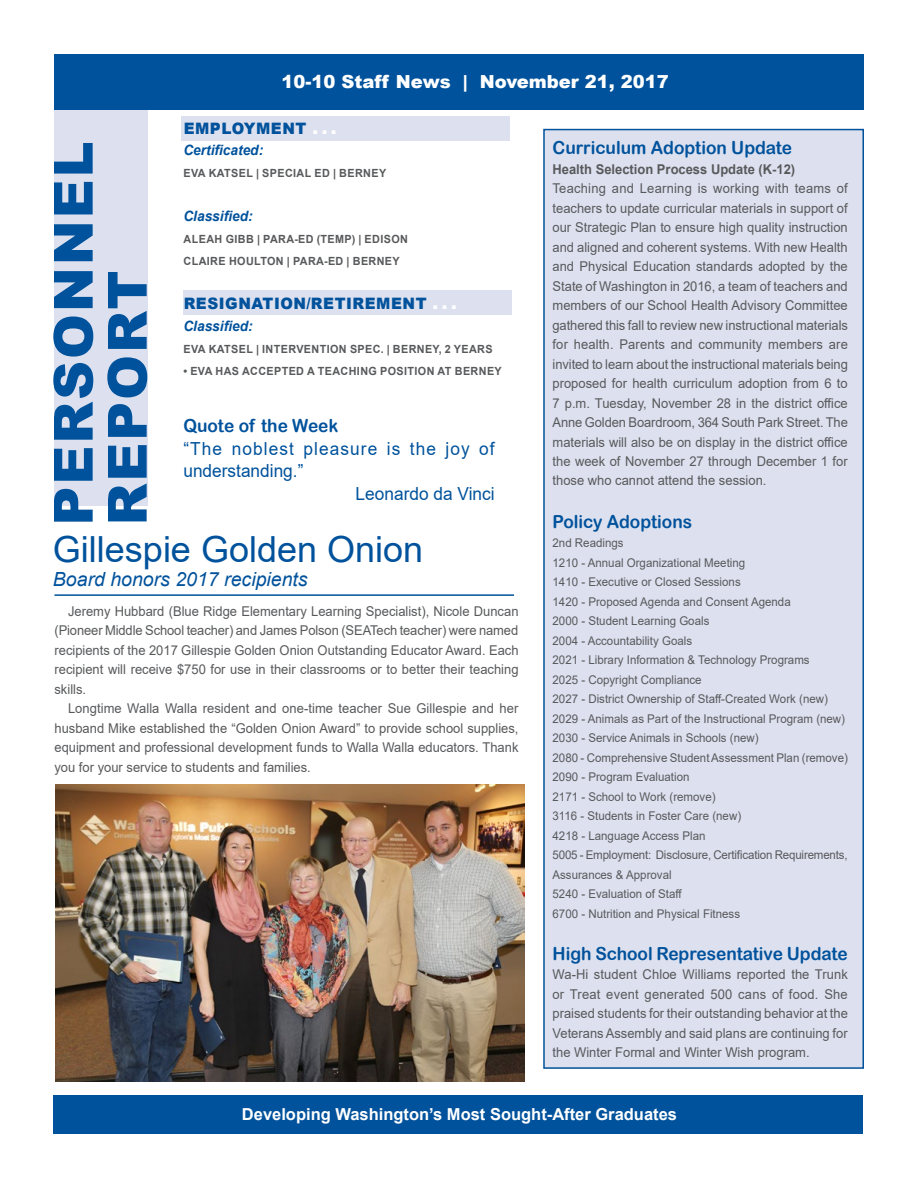
<style>
.page{position:relative;width:918px;height:1188px;background:#fff}
.page>*{position:absolute;margin:0;border:0;box-sizing:border-box;transform-origin:0 0}
.t1{font:900 54px/54px "Arial";letter-spacing:.035em;color:#00529c}
.t2{font:36px "Arial";color:#00529c}
.t3{font:italic 19.5px "Arial";color:#00529c}
.t4{font:18px "Arial Rounded MT Bold";color:#00529c;scale:.96 1}
.t5{font:18px "Arial";color:#00529c;scale:.96 1}
.t6{font:900 18px "Arial";color:#fff}
.t7{font:18px "Arial";letter-spacing:.065em;color:#00529c;scale:.96 1}
.t8{font:700 16.5px "Arial";color:#fff}
.t9{font:900 15.75px "Arial";letter-spacing:.035em;color:#00529c;scale:.96 1}
.t10{font:italic 700 14.25px "Arial";color:#00529c;scale:.96 1}
.t11{font:13.5px/19.5px "Arial";color:#58595b;text-align:justify;scale:.96 1}
.t12{font:700 13.5px "Arial";color:#58595b;scale:.96 1}
.t13{font:12px/19.5px "Arial";color:#58595b;scale:.96 1}
.t14{font:700 11.25px/21.9px "Arial";letter-spacing:.035em;color:#58595b;scale:.96 1}
.s1{font-size:18px;color:#fff}
</style>
<div class="page">
<div style="left:54px;top:110px;width:94px;height:396px;background:#dde1ef"></div>
<div style="left:53px;top:1095px;width:810px;height:39px;background:#00529c"></div>
<div style="left:54px;top:54px;width:810px;height:56px;background:#00529c"></div>
<div style="left:181px;top:117px;width:329px;height:24px;background:#dde1ef"></div>
<hr style="left:54px;top:594px;width:460px;height:2px;background:#00529c">
<div style="left:543px;top:129px;width:321px;height:940px;background:#dde1ef;border:2px solid #00529c"></div>
<img style="left:56px;top:784px;width:469px;height:297px">
<div style="left:183px;top:290px;width:329px;height:25px;background:#dde1ef"></div>
<h3 class="t6" style="left:281px;top:69px;width:389px">10-10 STAFF NEWS | NOVEMBER 21, 2017</h3>
<h1 class="t1" style="left:45px;top:526px;width:386px;rotate:-90deg">PERSONNEL<br>REPORT</h1>
<p class="t9" style="left:184px;top:116px;width:161px">EMPLOYMENT <span class="s1">...</span></p>
<p class="t10" style="left:183px;top:141px;width:85px">Certificated:</p>
<p class="t14" style="left:184px;top:163px;width:213px">EVA KATSEL | SPECIAL ED | BERNEY</p>
<p class="t10" style="left:183px;top:207px;width:74px">Classified:</p>
<p class="t14" style="left:184px;top:228px;width:235px">ALEAH GIBB | PARA-ED (TEMP) | EDISON<br>C LAIRE HOULTON | PARA-ED | BERNEY</p>
<p class="t9" style="left:184px;top:292px;width:58px">RESIGNA</p>
<p class="t9" style="left:263px;top:292px;width:204px">TION/RETIREMENT <span class="s1">. . .</span></p>
<p class="t10" style="left:183px;top:317px;width:74px">Classified:</p>
<p class="t14" style="left:184px;top:338px;width:322px">EVA KATSEL | INTERVENTION SPEC. | BERNEY, 2 YEARS</p>
<p class="t14" style="left:183px;top:360px;width:333px">• EVA HAS ACCEPTED A TEACHING POSITION AT BERNEY</p>
<h3 class="t4" style="left:183px;top:415px;width:163px">Quote of the Week</h3>
<h3 class="t7" style="left:183px;top:436px;width:326px">“The noblest pleasure is the joy of</h3>
<h3 class="t5" style="left:183px;top:459px;width:127px">understanding.”</h3>
<h3 class="t5" style="left:356px;top:481px;width:146px">Leonardo da Vinci</h3>
<h2 class="t2" style="left:53px;top:525px;width:372px">Gillespie Golden Onion</h2>
<h3 class="t3" style="left:53px;top:566px;width:256px">Board honors 2017 recipients</h3>
<p class="t11" style="left:54px;top:601px;width:485px;text-indent:14px">Jeremy Hubbard (Blue Ridge Elementary Learning Specialist), Nicole Duncan (Pioneer Middle School teacher) and James Polson (SEATech teacher) were named recipients of the 2017 Gillespie Golden Onion Outstanding Educator Award. Each recipient will receive $750 for use in their classrooms or to better their teaching skills.</p>
<p class="t11" style="left:54px;top:699px;width:485px;text-indent:14px">Longtime Walla Walla resident and one-time teacher Sue Gillespie and her husband Mike established the “Golden Onion Award” to provide school supplies, equipment and professional development funds to Walla Walla educators. Thank you for your service to students and families.</p>
<h3 class="t4" style="left:553px;top:137px;width:251px">Curriculum Adoption Update</h3>
<p class="t12" style="left:553px;top:159px;width:254px">HEALTH SELECTION PROCESS UPDATE (K-12)</p>
<p class="t11" style="left:553px;top:179px;width:309px">Teaching and Learning is working with teams of teachers to update curricular materials in support of our Strategic Plan to ensure high quality instruction and aligned and coherent systems. With new Health and Physical Education standards adopted by the State of Washington in 2016, a team of teachers and members of our School Health Advisory Committee gathered this fall to review new instructional materials for health. Parents and community members are invited to learn about the instructional materials being proposed for health curriculum adoption from 6 to 7 p.m. Tuesday, November 28 in the district office Anne Golden Boardroom, 364 South Park Street. The materials will also be on display in the district office the week of November 27 through December 1 for those who cannot attend the session.</p>
<h3 class="t4" style="left:553px;top:511px;width:147px">Policy Adoptions</h3>
<p class="t13" style="left:553px;top:533px;width:309px">2nd Readings<br>1210 - Annual Organizational Meeting<br>1410 - Executive or Closed Sessions<br>1420 - Proposed Agenda and Consent Agenda<br>2000 - Student Learning Goals<br>2004 - Accountability Goals<br>2021 - Library Information &amp; Technology Programs<br>2025 - Copyright Compliance<br>2027 - District Ownership of Staff-Created Work (new)<br>2029 - Animals as Part of the Instructional Program (new)<br>2030 - Service Animals in Schools (new)<br>2080 - Comprehensive Student Assessment Plan (remove)<br>2090 - Program Evaluation<br>2171 - School to Work (remove)<br>3116 - Students in Foster Care (new)<br>4218 - Language Access Plan<br>5005 - Employment: Disclosure, Certification Requirements, Assurances &amp; Approval<br>5240 - Evaluation of Staff<br>6700 - Nutrition and Physical Fitness</p>
<h3 class="t4" style="left:553px;top:943px;width:309px">High School Representative Update</h3>
<p class="t11" style="left:553px;top:965px;width:309px">Wa-Hi student Chloe Williams reported the Trunk or Treat event generated 500 cans of food. She praised students for their outstanding behavior at the Veterans Assembly and said plans are continuing for the Winter Formal and Winter Wish program.</p>
<p class="t8" style="left:242px;top:1103px;width:437px">DEVELOPING WASHINGTON’S MOST SOUGHT-AFTER GRADUATES</p>
</div>
